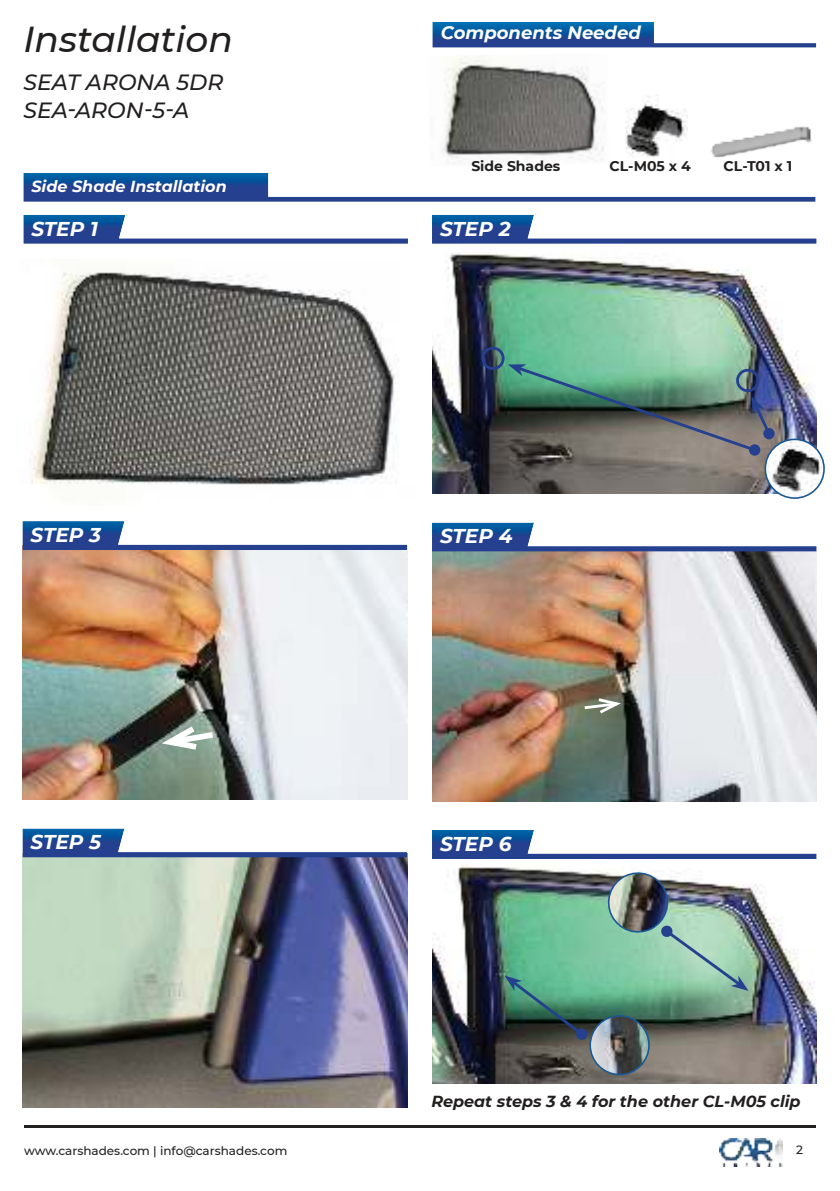
<style>
.page{position:relative;width:840px;height:1191px;background:#fff}
.page>*{position:absolute;margin:0;border:0;box-sizing:border-box;transform-origin:0 0}
.t1{font:italic 500 36px "Montserrat";color:#221f1f}
.t2{font:italic 500 22px/28px "Montserrat";color:#221f1f}
.t3{font:italic 700 20px "Montserrat";color:#fff}
.t4{font:italic 700 18px "Montserrat";color:#fff}
.t5{font:italic 700 16px "Montserrat";color:#221f1f}
.t6{font:italic 700 16px "Montserrat";color:#fff}
.t7{font:700 14px "Montserrat";color:#221f1f}
.t8{font:500 12px "Montserrat";color:#221f1f}
</style>
<div class="page">
<img style="left:432px;top:253px;width:384px;height:240px">
<img style="left:22px;top:550px;width:385px;height:249px">
<img style="left:22px;top:857px;width:385px;height:250px">
<img style="left:23px;top:173px;width:792px;height:29px">
<hr style="left:24px;top:1126px;width:791px;height:2px;background:#221f1f">
<img style="left:719px;top:1138px;width:63px;height:28px">
<img style="left:432px;top:215px;width:384px;height:29px">
<img style="left:22px;top:521px;width:385px;height:29px">
<img style="left:22px;top:828px;width:385px;height:29px">
<img style="left:23px;top:215px;width:385px;height:29px">
<img style="left:432px;top:551px;width:384px;height:250px">
<img style="left:432px;top:865px;width:384px;height:218px">
<img style="left:432px;top:522px;width:384px;height:29px">
<img style="left:432px;top:830px;width:384px;height:29px">
<svg style="left:153px;top:721px;width:66px;height:32px"></svg>
<svg style="left:581px;top:696px;width:43px;height:20px"></svg>
<img style="left:764px;top:439px;width:59px;height:59px;border-radius:29px">
<div style="left:764px;top:438px;width:60px;height:61px;border:2px solid #1b5894;border-radius:50%"></div>
<div style="left:480px;top:346px;width:25px;height:24px;border:3px solid #24408e;border-radius:10px"></div>
<svg style="left:748px;top:444px;width:12px;height:12px"></svg>
<img style="left:625px;top:94px;width:62px;height:63px">
<img style="left:711px;top:126px;width:101px;height:32px">
<img style="left:507px;top:364px;width:265px;height:89px">
<svg style="left:762px;top:427px;width:12px;height:13px"></svg>
<img style="left:604px;top:869px;width:144px;height:122px">
<img style="left:590px;top:1015px;width:58px;height:59px;border-radius:29px">
<div style="left:589px;top:1015px;width:60px;height:60px;border:2px solid #1b5894;border-radius:50%"></div>
<svg style="left:504px;top:975px;width:83px;height:65px;background:#3e715f"></svg>
<img style="left:442px;top:56px;width:162px;height:108px">
<img style="left:31px;top:272px;width:366px;height:213px">
<img style="left:432px;top:22px;width:383px;height:26px">
<h1 class="t1" style="left:23px;top:19px;width:211px">Installation</h1>
<h2 class="t2" style="left:23px;top:68px;width:201px">SEAT ARONA 5DR<br>SEA-ARON-5-A</h2>
<h3 class="t6" style="left:31px;top:179px;width:197px">Side Shade Installation</h3>
<h3 class="t3" style="left:31px;top:220px;width:68px">STEP 1</h3>
<h3 class="t3" style="left:30px;top:526px;width:72px">STEP 3</h3>
<h3 class="t3" style="left:30px;top:833px;width:72px">STEP 5</h3>
<h3 class="t4" style="left:440px;top:25px;width:201px">Components Needed</h3>
<p class="t7" style="left:471px;top:160px;width:90px">Side Shades</p>
<h3 class="t3" style="left:440px;top:220px;width:72px">STEP 2</h3>
<p class="t7" style="left:609px;top:160px;width:83px">CL-M05 x 4</p>
<p class="t7" style="left:723px;top:160px;width:70px">CL-T01 x 1</p>
<h3 class="t3" style="left:440px;top:528px;width:74px">STEP 4</h3>
<h3 class="t3" style="left:440px;top:835px;width:73px">STEP 6</h3>
<h3 class="t5" style="left:431px;top:1094px;width:370px">Repeat steps 3 &amp; 4 for the other CL-M05 clip</h3>
<p class="t8" style="left:24px;top:1145px;width:265px">www.carshades.com | info@carshades.com</p>
<p class="t8" style="left:795px;top:1145px;width:8px">2</p>
</div>
